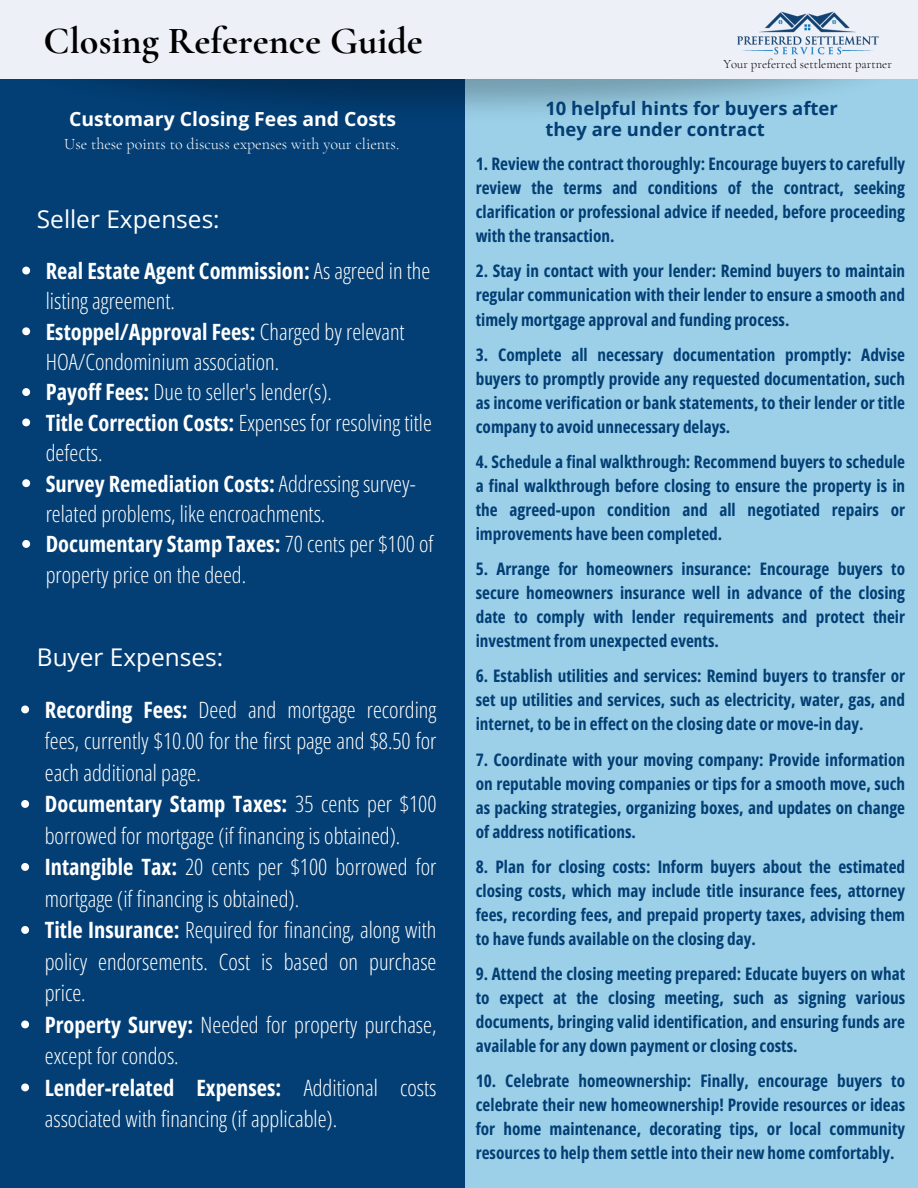
<style>
.page{position:relative;width:918px;height:1188px;background:#033e74}
.page>*{position:absolute;margin:0;border:0;box-sizing:border-box;transform-origin:0 0}
.t1{font:700 38.25px "Cormorant Garamond";color:#000}
.t2{font:24.45px "Open Sans";color:#fff}
.t3{font:300 22.5px/31.5px "Open Sans Condensed";color:#fff}
.t4{font:700 19.35px "Open Sans";color:#fff}
.t5{font:700 18.45px/20.7px "Open Sans";color:#033e74}
.t6{font:700 17.25px/24px "Open Sans Condensed";color:#033e74;text-align:justify}
.t7{font:300 16.05px "Cormorant Garamond";color:#fff}
.t8{font:300 12.75px "Cormorant Garamond";color:#000}
.s1{font-weight:700}
</style>
<div class="page">
<div style="left:465px;top:71px;width:453px;height:1117px;background:#9bd0e8"></div>
<div style="left:0;top:0;width:918px;height:79px;background:#eef0f8"></div>
<img style="left:737px;top:11px;width:142px;height:44px">
<svg style="left:22px;top:267px;width:8px;height:7px"></svg>
<svg style="left:22px;top:327px;width:8px;height:8px"></svg>
<svg style="left:22px;top:388px;width:8px;height:8px"></svg>
<svg style="left:22px;top:418px;width:8px;height:8px"></svg>
<svg style="left:22px;top:479px;width:8px;height:8px"></svg>
<svg style="left:22px;top:540px;width:8px;height:8px"></svg>
<svg style="left:21px;top:706px;width:8px;height:7px"></svg>
<svg style="left:21px;top:800px;width:8px;height:8px"></svg>
<svg style="left:21px;top:863px;width:8px;height:8px"></svg>
<svg style="left:21px;top:926px;width:8px;height:8px"></svg>
<svg style="left:21px;top:1021px;width:8px;height:7px"></svg>
<svg style="left:21px;top:1084px;width:8px;height:7px"></svg>
<p class="t1" style="left:44px;top:18px;width:381px">Closing Reference Guide</p>
<p class="t4" style="left:69px;top:105px;width:329px">Customary Closing Fees and Costs</p>
<p class="t7" style="left:64px;top:135px;width:337px">Use these points to discuss expenses with your clients.</p>
<p class="t2" style="left:37px;top:201px;width:184px">Seller Expenses:</p>
<p class="t3" style="left:46px;top:255px;width:386px;line-height:30.3px"><span class="s1">Real Estate Agent Commission:</span> As agreed in the listing agreement.</p>
<p class="t3" style="left:46px;top:316px;width:360px;line-height:30.3px"><span class="s1">Estoppel/Approval Fees:</span> Charged by relevant<br>HOA/Condominium association.</p>
<p class="t3" style="left:46px;top:376px;width:288px"><span class="s1">Payoff Fees:</span> Due to seller's lender(s).</p>
<p class="t3" style="left:46px;top:407px;width:388px;line-height:30.3px"><span class="s1">Title Correction Costs:</span> Expenses for resolving title defects.</p>
<p class="t3" style="left:46px;top:468px;width:371px;line-height:30.3px"><span class="s1">Survey Remediation Costs:</span> Addressing survey&shy;related problems, like encroachments.</p>
<p class="t3" style="left:46px;top:528px;width:389px;line-height:30.3px"><span class="s1">Documentary Stamp Taxes:</span> 70 cents per $100 of property price on the deed.</p>
<p class="t2" style="left:37px;top:640px;width:188px">Buyer Expenses:</p>
<p class="t3" style="left:45px;top:693px;width:393px;text-align:justify"><span class="s1">Recording Fees:</span> Deed and mortgage recording fees, currently $10.00 for the first page and $8.50 for each additional page.</p>
<p class="t3" style="left:45px;top:788px;width:393px"><span class="s1">Documentary Stamp Taxes:</span> 35 cents per $100 borrowed for mortgage (if financing is obtained).</p>
<p class="t3" style="left:45px;top:851px;width:393px"><span class="s1">Intangible Tax:</span> 20 cents per $100 borrowed for mortgage (if financing is obtained).</p>
<p class="t3" style="left:45px;top:914px;width:393px;text-align:justify"><span class="s1">Title Insurance:</span> Required for financing, along with policy endorsements. Cost is based on purchase price.</p>
<p class="t3" style="left:45px;top:1008px;width:393px"><span class="s1">Property Survey:</span> Needed for property purchase, except for condos.</p>
<p class="t3" style="left:45px;top:1071px;width:393px"><span class="s1">Lender-related Expenses:</span> Additional costs associated with financing (if applicable).</p>
<p class="t8" style="left:723px;top:56px;width:170px">Your preferred settlement partner</p>
<p class="t5" style="left:545px;top:98px;width:294px">10 helpful hints for buyers after they are under contract</p>
<p class="t6" style="left:476px;top:151px;width:431px">1. Review the contract thoroughly: Encourage buyers to carefully review the terms and conditions of the contract, seeking clarification or professional advice if needed, before proceeding with the transaction.</p>
<p class="t6" style="left:476px;top:259px;width:431px">2. Stay in contact with your lender: Remind buyers to maintain regular communication with their lender to ensure a smooth and timely mortgage approval and funding process.</p>
<p class="t6" style="left:476px;top:342px;width:431px">3. Complete all necessary documentation promptly: Advise buyers to promptly provide any requested documentation, such as income verification or bank statements, to their lender or title company to avoid unnecessary delays.</p>
<p class="t6" style="left:476px;top:449px;width:431px">4. Schedule a final walkthrough: Recommend buyers to schedule a final walkthrough before closing to ensure the property is in the agreed-upon condition and all negotiated repairs or improvements have been completed.</p>
<p class="t6" style="left:476px;top:556px;width:431px">5. Arrange for homeowners insurance: Encourage buyers to secure homeowners insurance well in advance of the closing date to comply with lender requirements and protect their investment from unexpected events.</p>
<p class="t6" style="left:476px;top:664px;width:431px">6. Establish utilities and services: Remind buyers to transfer or set up utilities and services, such as electricity, water, gas, and internet, to be in effect on the closing date or move-in day.</p>
<p class="t6" style="left:476px;top:747px;width:431px">7. Coordinate with your moving company: Provide information on reputable moving companies or tips for a smooth move, such as packing strategies, organizing boxes, and updates on change of address notifications.</p>
<p class="t6" style="left:476px;top:854px;width:431px">8. Plan for closing costs: Inform buyers about the estimated closing costs, which may include title insurance fees, attorney fees, recording fees, and prepaid property taxes, advising them to have funds available on the closing day.</p>
<p class="t6" style="left:476px;top:961px;width:431px">9. Attend the closing meeting prepared: Educate buyers on what to expect at the closing meeting, such as signing various documents, bringing valid identification, and ensuring funds are available for any down payment or closing costs.</p>
<p class="t6" style="left:476px;top:1069px;width:431px">10. Celebrate homeownership: Finally, encourage buyers to celebrate their new homeownership! Provide resources or ideas for home maintenance, decorating tips, or local community resources to help them settle into their new home comfortably.</p>
</div>
